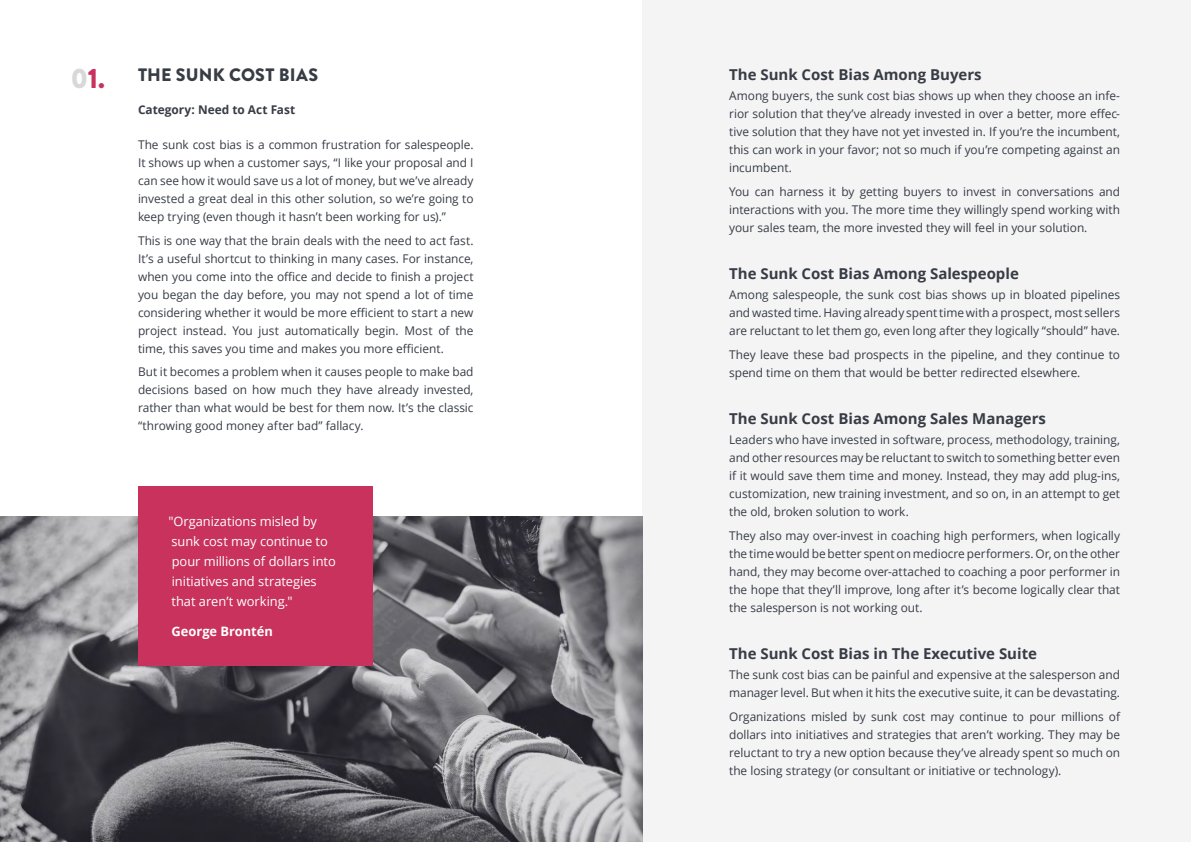
<style>
.page{position:relative;width:1191px;height:842px;background:#fff}
.page>*{position:absolute;margin:0;border:0;box-sizing:border-box;transform-origin:0 0}
.Big_Numbers_1{font:900 28px "Brandon Grotesque";color:#c8325d}
.t1{font:900 18px "Brandon Grotesque";letter-spacing:.01em;color:#373c45}
.t2{font:700 15px "Open Sans";color:#373c45}
.t3{font:13px/20px "Open Sans";letter-spacing:-.005em;color:#fff}
.Author_of_Quote{font:700 13px "Open Sans";letter-spacing:-.005em;color:#fff}
.BodyText{font:12px/18px "Open Sans";letter-spacing:-.005em;color:#373c45;text-align:justify}
.t4{font:700 12px "Open Sans";color:#373c45}
.s1{color:#d8d8d8}
</style>
<div class="page">
<div style="left:642px;top:0;width:549px;height:842px;background:#f4f4f5"></div>
<img style="left:0;top:516px;width:642px;height:326px">
<div style="left:138px;top:486px;width:235px;height:180px;background:#c8325d"></div>
<h3 class="t1" style="left:138px;top:62px;width:181px">THE SUNK COST BIAS</h3>
<h2 class="t4" style="left:138px;top:101px;width:159px">Category: Need to Act Fast</h2>
<p class="BodyText" style="left:138px;top:135px;width:337px">The sunk cost bias is a common frustration for salespeople.<br>It shows up when a customer says, “I like your proposal and I can see how it would save us a lot of money, but we’ve already invested a great deal in this other solution, so we’re going to keep trying (even though it hasn’t been working for us).”</p>
<p class="BodyText" style="left:138px;top:231px;width:337px">This is one way that the brain deals with the need to act fast.<br>It’s a useful shortcut to thinking in many cases. For instance, when you come into the office and decide to finish a project you began the day before, you may not spend a lot of time considering whether it would be more efficient to start a new project instead. You just automatically begin. Most of the time, this saves you time and makes you more efficient.</p>
<p class="BodyText" style="left:138px;top:362px;width:337px">But it becomes a problem when it causes people to make bad decisions based on how much they have already invested, rather than what would be best for them now. It’s the classic “throwing good money after bad” fallacy.</p>
<p class="Big_Numbers_1" style="left:71px;top:58px;width:36px"><span class="s1">0</span>1.</p>
<h4 class="t2" style="left:729px;top:63px;width:254px">The Sunk Cost Bias Among Buyers</h4>
<p class="BodyText" style="left:729px;top:87px;width:392px">Among buyers, the sunk cost bias shows up when they choose an infe&shy;rior solution that they’ve already invested in over a better, more effec&shy;tive solution that they have not yet invested in. If you’re the incumbent, this can work in your favor; not so much if you’re competing against an incumbent.</p>
<p class="BodyText" style="left:729px;top:182px;width:392px">You can harness it by getting buyers to invest in conversations and interactions with you. The more time they willingly spend working with your sales team, the more invested they will feel in your solution.</p>
<h4 class="t2" style="left:729px;top:262px;width:291px">The Sunk Cost Bias Among Salespeople</h4>
<p class="BodyText" style="left:729px;top:286px;width:392px">Among salespeople, the sunk cost bias shows up in bloated pipelines and wasted time. Having already spent time with a prospect, most sellers are reluctant to let them go, even long after they logically “should” have.</p>
<p class="BodyText" style="left:729px;top:345px;width:392px">They leave these bad prospects in the pipeline, and they continue to spend time on them that would be better redirected elsewhere.</p>
<h4 class="t2" style="left:729px;top:408px;width:318px">The Sunk Cost Bias Among Sales Managers</h4>
<p class="BodyText" style="left:729px;top:431px;width:392px">Leaders who have invested in software, process, methodology, training, and other resources may be reluctant to switch to something better even if it would save them time and money. Instead, they may add plug-ins, customization, new training investment, and so on, in an attempt to get the old, broken solution to work.</p>
<p class="BodyText" style="left:729px;top:526px;width:392px">They also may over-invest in coaching high performers, when logically the time would be better spent on mediocre performers. Or, on the other hand, they may become over-attached to coaching a poor performer in the hope that they’ll improve, long after it’s become logically clear that the salesperson is not working out.</p>
<h4 class="t2" style="left:729px;top:643px;width:309px">The Sunk Cost Bias in The Executive Suite</h4>
<p class="BodyText" style="left:729px;top:666px;width:392px">The sunk cost bias can be painful and expensive at the salesperson and manager level. But when it hits the executive suite, it can be devastating.</p>
<p class="BodyText" style="left:729px;top:707px;width:392px">Organizations misled by sunk cost may continue to pour millions of dollars into initiatives and strategies that aren’t working. They may be reluctant to try a new option because they’ve already spent so much on the losing strategy (or consultant or initiative or technology).</p>
<p class="t3" style="left:168px;top:511px;width:169px">″Organizations misled by sunk cost may continue to pour millions of dollars into initiatives and strategies that aren’t working.″</p>
<p class="Author_of_Quote" style="left:171px;top:622px;width:103px">George Brontén</p>
</div>
